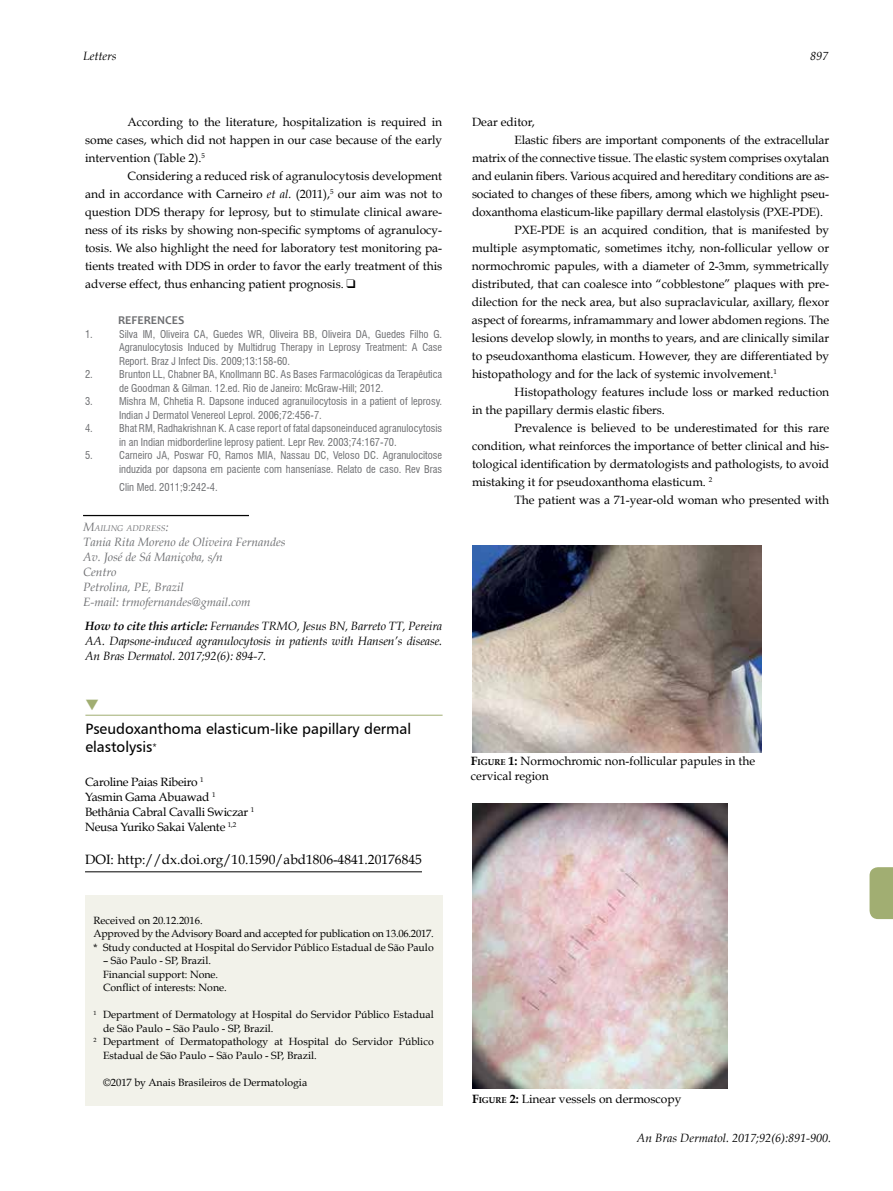
<style>
.page{position:relative;width:893px;height:1191px;background:#fff}
.page>*{position:absolute;margin:0;border:0;box-sizing:border-box;transform-origin:0 0}
.t1{font:15px/18px "Humanist 777 BT Roman B";color:#000}
.t2{font:13.5px "Book Antiqua";color:#000}
.t3{font:12px/18px "Book Antiqua";color:#000;text-align:justify}
.t4{font:italic 12px/15px "Book Antiqua";letter-spacing:-.01em;color:#000;text-align:justify}
.t5{font:italic 12px/15px "Book Antiqua";color:#6d6e71}
.t6{font:12px/15px "Book Antiqua";letter-spacing:-.02em;color:#000}
.t7{font:700 12px "Candara";color:#6d6e71}
.t8{font:condensed 10.5px/13.5px "Swiss 721 BT";color:#6d6e71}
.t9{font:10.5px/13.5px "Book Antiqua";color:#000}
.t10{font:italic 8.4px "Book Antiqua";color:#6d6e71}
.s1{font-style:italic}
.s2{font-size:12px}
.s3{font-weight:700}
.s4{font-size:8.7px}
.s5{font-weight:700;font-size:8.4px}
</style>
<div class="page">
<svg style="left:869px;top:867px;width:24px;height:52px"></svg>
<hr style="left:83px;top:515px;width:166px;height:1px;background:#000">
<hr style="left:85px;top:715px;width:358px;height:1px;background:#a1ae72">
<hr style="left:85px;top:871px;width:337px;height:1px;background:#000">
<div style="left:85px;top:895px;width:357px;height:211px;background:#f2f2ea"></div>
<img style="left:472px;top:545px;width:289px;height:207px">
<img style="left:472px;top:803px;width:255px;height:285px">
<p class="t4" style="left:83px;top:49px;width:35px">Letters</p>
<p class="t4" style="left:810px;top:49px;width:19px">897</p>
<p class="t3" style="left:85px;top:113px;width:359px;text-indent:43px">According to the literature, hospitalization is required in some cases, which did not happen in our case because of the early intervention (Table 2).<sup>5</sup></p>
<p class="t3" style="left:85px;top:167px;width:359px;text-indent:43px">Considering a reduced risk of agranulocytosis development and in accordance with Carneiro <span class="s1">et al.</span> (2011),<sup>5</sup> our aim was not to question DDS therapy for leprosy, but to stimulate clinical aware&shy;ness of its risks by showing non-specific symptoms of agranulocy&shy;tosis. We also highlight the need for laboratory test monitoring pa&shy;tients treated with DDS in order to favor the early treatment of this adverse effect, thus enhancing patient prognosis. ❑</p>
<p class="t7" style="left:118px;top:313px;width:68px">REFERENCES</p>
<p class="t8" style="left:85px;top:327px;width:9px">1.</p>
<p class="t8" style="left:119px;top:327px;width:325px;text-align:justify">Silva IM, Oliveira CA, Guedes WR, Oliveira BB, Oliveira DA, Guedes Filho G.<br>Agranulocytosis Induced by Multidrug Therapy in Leprosy Treatment: A Case Report. Braz J Infect Dis. 2009;13:158-60.</p>
<p class="t8" style="left:85px;top:367px;width:9px">2.</p>
<p class="t8" style="left:119px;top:367px;width:325px">Brunton LL, Chabner BA, Knollmann BC. As Bases Farmacológicas da Terapêutica de Goodman &amp; Gilman. 12.ed. Rio de Janeiro: McGraw-Hill; 2012.</p>
<p class="t8" style="left:85px;top:394px;width:9px">3.</p>
<p class="t8" style="left:119px;top:394px;width:325px">Mishra M, Chhetia R. Dapsone induced agranuilocytosis in a patient of leprosy.<br>Indian J Dermatol Venereol Leprol. 2006;72:456-7.</p>
<p class="t8" style="left:85px;top:421px;width:9px">4.</p>
<p class="t8" style="left:119px;top:421px;width:325px">Bhat RM, Radhakrishnan K. A case report of fatal dapsoneinduced agranulocytosis in an Indian midborderline leprosy patient. Lepr Rev. 2003;74:167-70.</p>
<p class="t8" style="left:85px;top:448px;width:9px">5.</p>
<p class="t8" style="left:119px;top:448px;width:325px">Carneiro JA, Poswar FO, Ramos MIA, Nassau DC, Veloso DC. Agranulocitose induzida por dapsona em paciente com hanseníase. Relato de caso. Rev Bras</p>
<p class="t8" style="left:119px;top:480px;width:100px">Clin Med. 2011;9:242-4.</p>
<p class="t10" style="left:83px;top:523px;width:87px"><span class="s2">M</span>AILING ADDRESS<span class="s2">:</span></p>
<p class="t5" style="left:83px;top:534px;width:204px">Tania Rita Moreno de Oliveira Fernandes<br>Av. José de Sá Maniçoba, s/n<br>Centro<br>Petrolina, PE, Brazil<br>E-mail: trmofernandes@gmail.com</p>
<p class="t4" style="left:85px;top:618px;width:359px"><span class="s3">How to cite this article:</span> Fernandes TRMO, Jesus BN, Barreto TT, Pereira AA. Dapsone-induced agranulocytosis in patients with Hansen’s disease.<br>An Bras Dermatol. 2017;92(6): 894-7.</p>
<p class="t1" style="left:85px;top:719px;width:327px">Pseudoxanthoma elasticum-like papillary dermal elastolysis<span class="s4">*</span></p>
<p class="t6" style="left:85px;top:774px;width:171px">Caroline Paias Ribeiro <sup>1<br></sup>Yasmin Gama Abuawad <sup>1<br></sup>Bethânia Cabral Cavalli Swiczar <sup>1<br></sup>Neusa Yuriko Sakai Valente <sup>1,2</sup></p>
<p class="t2" style="left:85px;top:851px;width:338px">DOI: http://dx.doi.org/10.1590/abd1806-4841.20176845</p>
<p class="t9" style="left:94px;top:913px;width:342px">Received on 20.12.2016.<br>Approved by the Advisory Board and accepted for publication on 13.06.2017. * Study conducted at Hospital do Servidor Público Estadual de São Paulo</p>
<p class="t9" style="left:103px;top:953px;width:125px">– São Paulo - SP, Brazil.<br>Financial support: None.<br>Conflict of interests: None.</p>
<p class="t9" style="left:94px;top:1007px;width:342px"><sup>1</sup> Department of Dermatology at Hospital do Servidor Público Estadual</p>
<p class="t9" style="left:103px;top:1021px;width:172px">de São Paulo – São Paulo - SP, Brazil.</p>
<p class="t9" style="left:94px;top:1034px;width:342px"><sup>2</sup> Department of Dermatopathology at Hospital do Servidor Público</p>
<p class="t9" style="left:103px;top:1048px;width:215px">Estadual de São Paulo – São Paulo - SP, Brazil.</p>
<p class="t9" style="left:103px;top:1075px;width:206px">©2017 by Anais Brasileiros de Dermatologia</p>
<p class="t3" style="left:472px;top:113px;width:64px">Dear editor,</p>
<p class="t3" style="left:514px;top:131px;width:316px">Elastic fibers are important components of the extracellular</p>
<p class="t3" style="left:472px;top:149px;width:359px">matrix of the connective tissue. The elastic system comprises oxytalan</p>
<p class="t3" style="left:472px;top:167px;width:359px">and eulanin fibers. Various acquired and hereditary conditions are as-</p>
<p class="t3" style="left:472px;top:185px;width:359px">sociated to changes of these fibers, among which we highlight pseu-</p>
<p class="t3" style="left:472px;top:203px;width:352px">doxanthoma elasticum-like papillary dermal elastolysis (PXE-PDE).</p>
<p class="t3" style="left:514px;top:221px;width:316px">PXE-PDE is an acquired condition, that is manifested by</p>
<p class="t3" style="left:472px;top:239px;width:359px">multiple asymptomatic, sometimes itchy, non-follicular yellow or</p>
<p class="t3" style="left:472px;top:257px;width:359px">normochromic papules, with a diameter of 2-3mm, symmetrically</p>
<p class="t3" style="left:472px;top:275px;width:359px">distributed, that can coalesce into “cobblestone” plaques with pre-</p>
<p class="t3" style="left:472px;top:293px;width:359px">dilection for the neck area, but also supraclavicular, axillary, flexor</p>
<p class="t3" style="left:472px;top:311px;width:359px">aspect of forearms, inframammary and lower abdomen regions. The</p>
<p class="t3" style="left:472px;top:329px;width:359px">lesions develop slowly, in months to years, and are clinically similar</p>
<p class="t3" style="left:472px;top:347px;width:359px">to pseudoxanthoma elasticum. However, they are differentiated by</p>
<p class="t3" style="left:472px;top:365px;width:306px">histopathology and for the lack of systemic involvement.<sup>1</sup></p>
<p class="t3" style="left:514px;top:383px;width:316px">Histopathology features include loss or marked reduction</p>
<p class="t3" style="left:472px;top:401px;width:194px">in the papillary dermis elastic fibers.</p>
<p class="t3" style="left:514px;top:419px;width:316px">Prevalence is believed to be underestimated for this rare</p>
<p class="t3" style="left:472px;top:437px;width:359px">condition, what reinforces the importance of better clinical and his-</p>
<p class="t3" style="left:472px;top:455px;width:359px">tological identification by dermatologists and pathologists, to avoid</p>
<p class="t3" style="left:472px;top:473px;width:242px">mistaking it for pseudoxanthoma elasticum. <sup>2</sup></p>
<p class="t3" style="left:514px;top:491px;width:316px">The patient was a 71-year-old woman who presented with</p>
<p class="t3" style="left:471px;top:754px;width:286px;line-height:14.2px"><span class="s3">F</span><span class="s5">IGURE</span> <span class="s3">1:</span> Normochromic non-follicular papules in the cervical region</p>
<p class="t3" style="left:472px;top:1090px;width:211px"><span class="s3">F</span><span class="s5">IGURE</span> <span class="s3">2:</span> Linear vessels on dermoscopy</p>
<p class="t4" style="left:637px;top:1131px;width:196px">An Bras Dermatol. 2017;92(6):891-900.</p>
</div>
